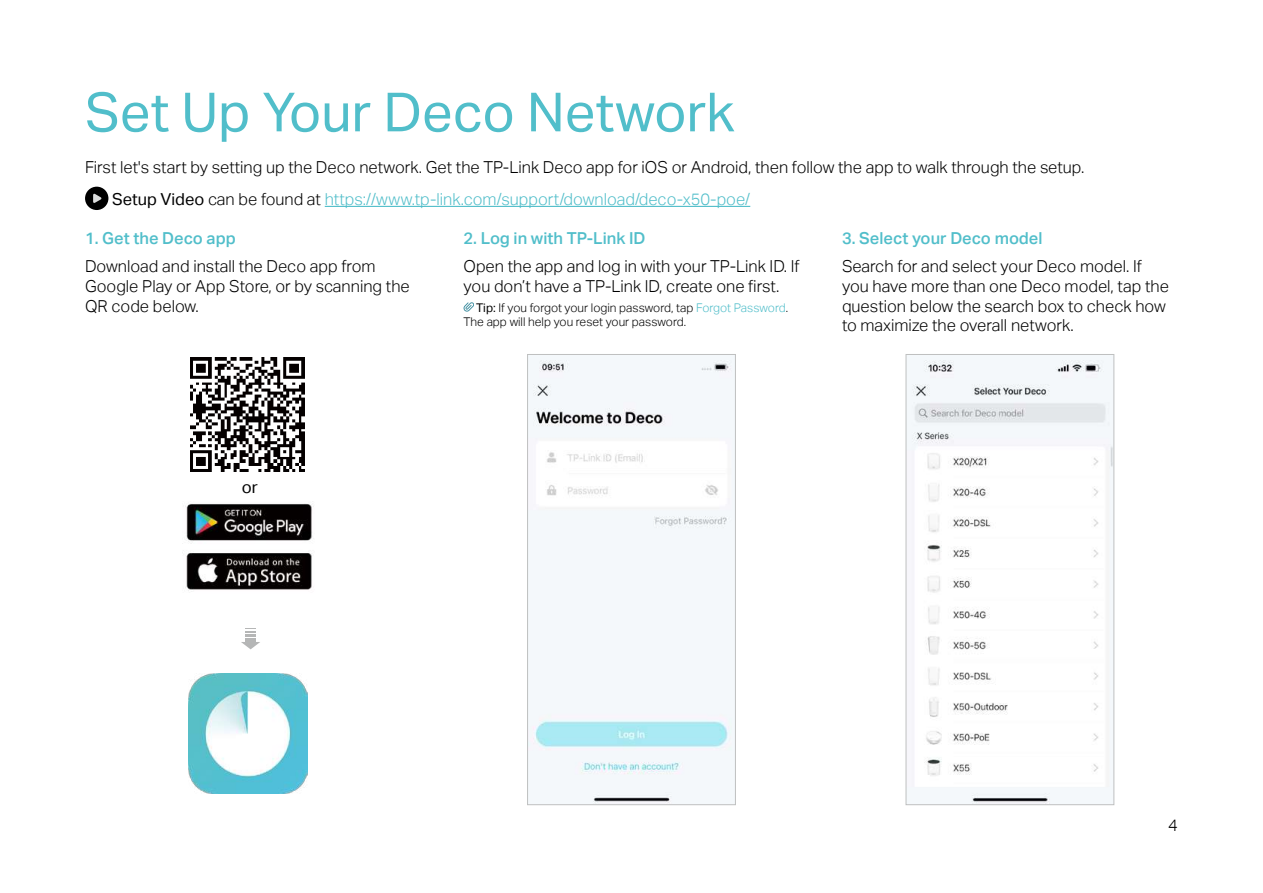
<style>
.page{position:relative;width:1263px;height:893px;background:#fff}
.page>*{position:absolute;margin:0;border:0;box-sizing:border-box;transform-origin:0 0}
.t1{font:54px "TP Link Aktiv Regular";color:#51beca}
.t2{font:16.65px "TP Link Aktiv Regular";color:#000}
.t3{font:16.5px/19.8px "TP Link Aktiv Light";color:#000}
.t4{font:16.5px "TP Link Aktiv Medium";color:#51beca}
.t5{font:12px/14.4px "TP Link Aktiv Light";color:#000}
.s1{font-family:"TP Link Aktiv Regular"}
.s2{color:#51beca}
</style>
<div class="page">
<hr style="left:325px;top:206px;width:425px;height:1px;background:#51beca">
<div style="left:85px;top:187px;width:23px;height:23px;background:#000;border-radius:50%"></div>
<svg style="left:93px;top:193px;width:9px;height:10px"></svg>
<svg style="left:463px;top:302px;width:11px;height:10px"></svg>
<svg style="left:241px;top:642px;width:19px;height:7px"></svg>
<div style="left:245px;top:638px;width:11px;height:6px;background:#b5b6b6"></div>
<svg style="left:245px;top:631px;width:11px;height:5px"></svg>
<img style="left:185px;top:503px;width:129px;height:88px">
<img style="left:190px;top:357px;width:115px;height:115px">
<img style="left:188px;top:674px;width:120px;height:119px">
<img style="left:529px;top:356px;width:205px;height:447px">
<div style="left:527px;top:354px;width:209px;height:451px;border:1px solid #bfc0c0"></div>
<img style="left:908px;top:356px;width:204px;height:447px">
<div style="left:906px;top:354px;width:208px;height:451px;border:1px solid #bfc0c0"></div>
<h1 class="t1" style="left:85px;top:81px;width:651px">Set Up Your Deco Network</h1>
<p class="t3" style="left:112px;top:151px;width:974px;line-height:32.2px;text-indent:-27px">First let's start by setting up the Deco network. Get the TP-Link Deco app for iOS or Android, then follow the app to walk through the setup.<br><span class="s1">Setup Video</span> can be found at <span class="s2">https://www.tp-link.com/support/download/deco-x50-poe/</span></p>
<p class="t4" style="left:85px;top:228px;width:152px">1. Get the Deco app</p>
<p class="t3" style="left:85px;top:256px;width:326px">Download and install the Deco app from<br>Google Play or App Store, or by scanning the<br>QR code below.</p>
<p class="t4" style="left:842px;top:228px;width:202px">3. Select your Deco model</p>
<p class="t3" style="left:842px;top:256px;width:328px">Search for and select your Deco model. If you have more than one Deco model, tap the question below the search box to check how to maximize the overall network.</p>
<p class="t4" style="left:463px;top:228px;width:184px">2. Log in with TP-Link ID</p>
<p class="t3" style="left:463px;top:256px;width:338px">Open the app and log in with your TP-Link ID. If you don’t have a TP-Link ID, create one first.</p>
<p class="t5" style="left:463px;top:301px;width:326px;text-indent:13px"><span class="s1">Tip:</span> If you forgot your login password, tap <span class="s2">Forgot Password</span>.<br>The app will help you reset your password.</p>
<p class="t2" style="left:242px;top:477px;width:18px">or</p>
<p class="t3" style="left:1168px;top:815px;width:11px">4</p>
</div>
